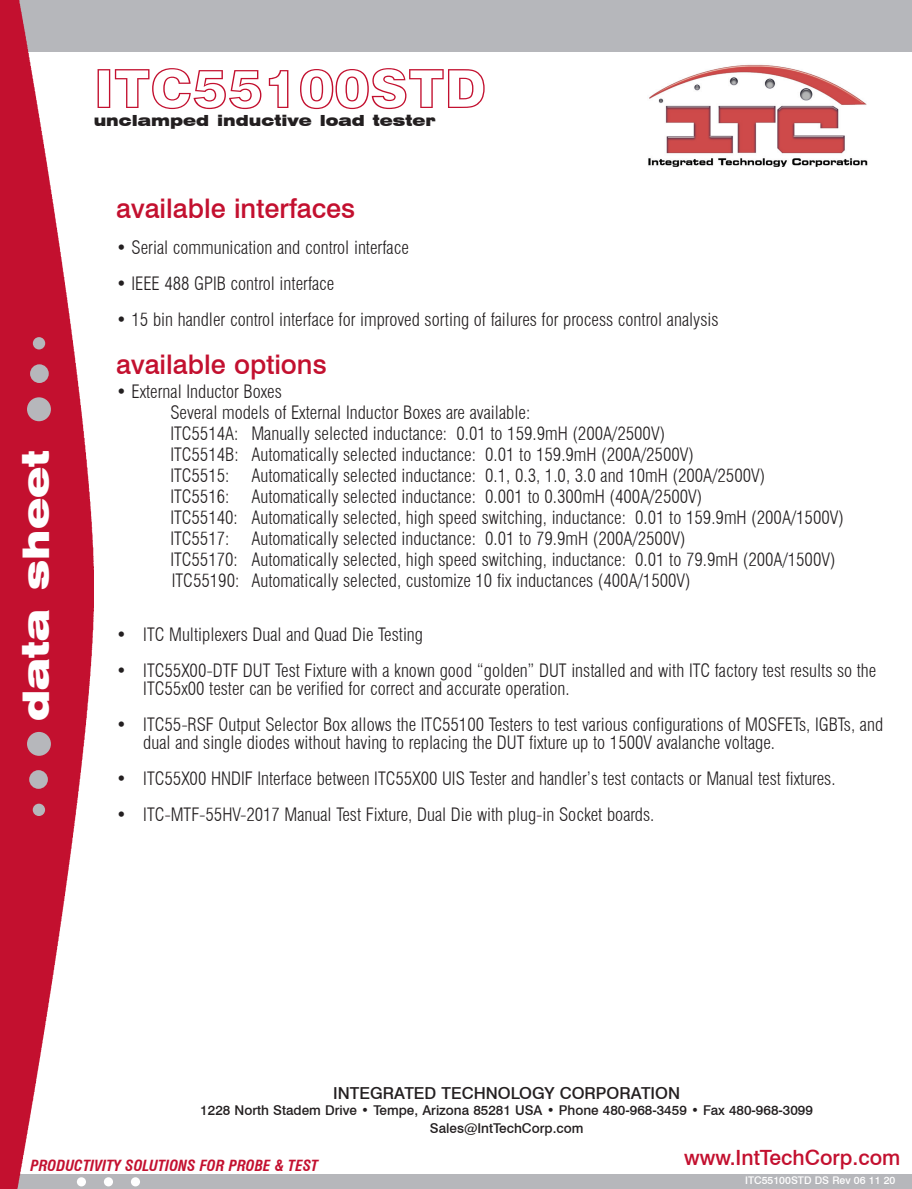
<style>
.page{position:relative;width:912px;height:1189px;background:#fff}
.page>*{position:absolute;margin:0;border:0;box-sizing:border-box;transform-origin:0 0}
.t1{font:54px "Swiss 721 BT Black Outline";color:#c3102f}
.t2{font:900 expanded 36px "Swiss 721 BT";color:#fff}
.t3{font:500 27px "Swiss 721 BT";color:#c3102f}
.t4{font:500 21px "Swiss 721 BT";color:#c3102f}
.t5{font:300 condensed 18px/18px "Swiss 721 BT";color:#231f20}
.t6{font:500 16.5px "Swiss 721 BT";color:#231f20}
.t7{font:italic 700 condensed 15px "Swiss 721 BT";color:#c3102f}
.t8{font:900 expanded 15px "Swiss 721 BT";color:#231f20}
.t9{font:500 13.5px "Swiss 721 BT";color:#231f20}
.t10{font:500 10.5px "Swiss 721 BT";color:#fff}
</style>
<div class="page">
<div style="left:0;top:1174px;width:911px;height:14px;background:#b6b7bb"></div>
<svg style="left:104px;top:1176px;width:9px;height:9px"></svg>
<svg style="left:131px;top:1176px;width:9px;height:9px"></svg>
<div style="left:0;top:0;width:911px;height:51px;background:#b6b7bb"></div>
<img style="left:0;top:0;width:94px;height:1188px">
<img style="left:648px;top:64px;width:219px;height:103px">
<div style="left:27px;top:731px;width:24px;height:24px;background:#b6b7bb;border-radius:50%"></div>
<div style="left:29px;top:770px;width:19px;height:18px;background:#b6b7bb;border-radius:50%"></div>
<div style="left:33px;top:803px;width:12px;height:12px;background:#b6b7bb;border-radius:50%"></div>
<div style="left:27px;top:397px;width:24px;height:24px;background:#b6b7bb;border-radius:50%"></div>
<div style="left:30px;top:364px;width:19px;height:19px;background:#b6b7bb;border-radius:50%"></div>
<div style="left:33px;top:337px;width:12px;height:12px;background:#b6b7bb;border-radius:50%"></div>
<p class="t2" style="left:14px;top:720px;width:272px;rotate:-90deg">data sheet</p>
<p class="t1" style="left:94px;top:56px;width:394px">ITC55100STD</p>
<p class="t8" style="left:94px;top:112px;width:343px">unclamped inductive load tester</p>
<p class="t3" style="left:116px;top:191px;width:240px">available interfaces</p>
<p class="t5" style="left:116px;top:238px;width:294px">• Serial communication and control interface</p>
<p class="t5" style="left:116px;top:274px;width:220px">• IEEE 488 GPIB control interface</p>
<p class="t5" style="left:116px;top:310px;width:603px">• 15 bin handler control interface for improved sorting of failures for process control analysis</p>
<p class="t3" style="left:116px;top:347px;width:212px">available options</p>
<p class="t5" style="left:116px;top:382px;width:167px">• External Inductor Boxes</p>
<p class="t5" style="left:170px;top:403px;width:361px">Several models of External Inductor Boxes are available:</p>
<p class="t5" style="left:170px;top:424px;width:496px">ITC5514A: Manually selected inductance: 0.01 to 159.9mH (200A/2500V)</p>
<p class="t5" style="left:170px;top:445px;width:525px">ITC5514B: Automatically selected inductance: 0.01 to 159.9mH (200A/2500V)</p>
<p class="t5" style="left:170px;top:466px;width:596px">ITC5515: Automatically selected inductance: 0.1, 0.3, 1.0, 3.0 and 10mH (200A/2500V)</p>
<p class="t5" style="left:170px;top:487px;width:533px">ITC5516: Automatically selected inductance: 0.001 to 0.300mH (400A/2500V)</p>
<p class="t5" style="left:170px;top:508px;width:675px">ITC55140: Automatically selected, high speed switching, inductance: 0.01 to 159.9mH (200A/1500V)</p>
<p class="t5" style="left:170px;top:529px;width:516px">ITC5517: Automatically selected inductance: 0.01 to 79.9mH (200A/2500V)</p>
<p class="t5" style="left:170px;top:548px;width:666px;line-height:21px">ITC55170: Automatically selected, high speed switching, inductance: 0.01 to 79.9mH (200A/1500V)<br>ITC55190: Automatically selected, customize 10 fix inductances (400A/1500V)</p>
<p class="t5" style="left:116px;top:625px;width:308px">• ITC Multiplexers Dual and Quad Die Testing</p>
<p class="t5" style="left:143px;top:661px;width:734px;text-indent:-27px">• ITC55X00-DTF DUT Test Fixture with a known good “golden” DUT installed and with ITC factory test results so the<br>ITC55x00 tester can be verified for correct and accurate operation.</p>
<p class="t5" style="left:143px;top:715px;width:741px;text-indent:-27px">• ITC55-RSF Output Selector Box allows the ITC55100 Testers to test various configurations of MOSFETs, IGBTs, and dual and single diodes without having to replacing the DUT fixture up to 1500V avalanche voltage.</p>
<p class="t5" style="left:116px;top:769px;width:720px">• ITC55X00 HNDIF Interface between ITC55X00 UIS Tester and handler’s test contacts or Manual test fixtures.</p>
<p class="t5" style="left:116px;top:805px;width:539px">• ITC-MTF-55HV-2017 Manual Test Fixture, Dual Die with plug-in Socket boards.</p>
<p class="t6" style="left:333px;top:1082px;width:348px">INTEGRATED TECHNOLOGY CORPORATION</p>
<p class="t9" style="left:200px;top:1101px;width:614px">1228 North Stadem Drive • Tempe, Arizona 85281 USA • Phone 480-968-3459 • Fax 480-968-3099</p>
<p class="t9" style="left:430px;top:1119px;width:155px">Sales@IntTechCorp.com</p>
<p class="t7" style="left:31px;top:1155px;width:289px">PRODUCTIVITY SOLUTIONS FOR PROBE &amp; TEST</p>
<p class="t4" style="left:684px;top:1144px;width:218px">www.IntTechCorp.com</p>
<p class="t10" style="left:744px;top:1172px;width:152px">ITC55100STD DS Rev 06 11 20</p>
</div>
